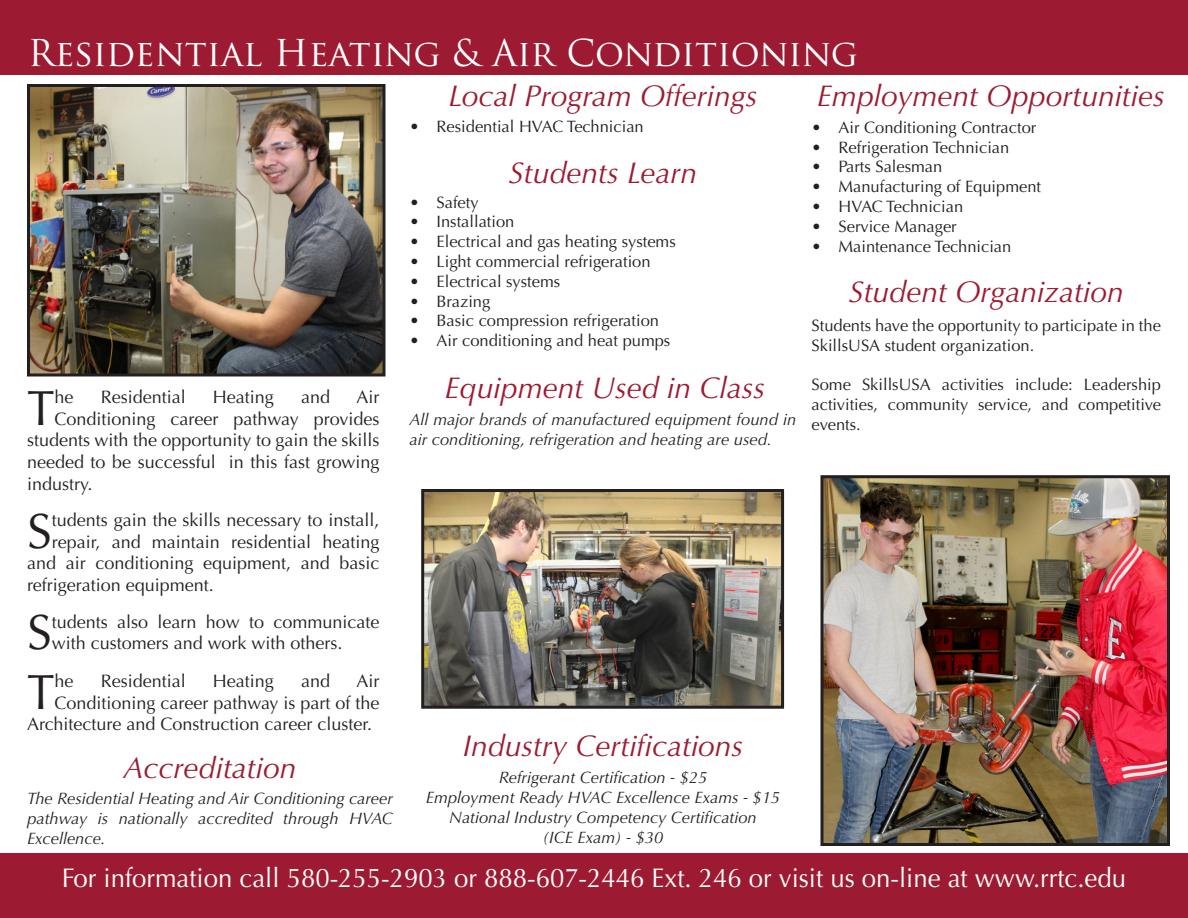
<style>
.page{position:relative;width:1188px;height:918px;background:#fff}
.page>*{position:absolute;margin:0;border:0;box-sizing:border-box;transform-origin:0 0}
.t1{font:49.5px "Optima";color:#231f20}
.t2{font:36px "Trajan Pro";letter-spacing:-.01em;color:#fff}
.t3{font:italic 30px "Optima";color:#9d1b32}
.t4{font:27px "Optima";color:#fff;scale:.95 1}
.t5{font:18px/21.6px "Optima";color:#231f20}
.t6{font:16.5px/19.8px "Optima";color:#231f20}
.t7{font:italic 16.5px/19.8px "Optima";color:#231f20;text-align:justify}
</style>
<div class="page">
<div style="left:0;top:0;width:1188px;height:75px;background:#9d1b32"></div>
<img style="left:31px;top:88px;width:351px;height:284px">
<div style="left:27px;top:84px;width:359px;height:292px;border:3px solid #231f20"></div>
<img style="left:824px;top:479px;width:342px;height:363px">
<div style="left:820px;top:475px;width:350px;height:371px;border:3px solid #231f20"></div>
<div style="left:0;top:854px;width:1188px;height:64px;background:#9d1b32"></div>
<img style="left:425px;top:493px;width:355px;height:212px">
<div style="left:421px;top:489px;width:363px;height:220px;border:3px solid #231f20"></div>
<p class="t2" style="left:28px;top:30px;width:832px">Residential Heating &amp; Air Conditioning</p>
<p class="t1" style="left:27px;top:379px;width:29px">T</p>
<p class="t5" style="left:55px;top:386px;width:21px">he</p>
<p class="t5" style="left:101px;top:386px;width:87px">Residential</p>
<p class="t5" style="left:213px;top:386px;width:63px">Heating</p>
<p class="t5" style="left:301px;top:386px;width:31px">and</p>
<p class="t5" style="left:357px;top:386px;width:25px">Air</p>
<p class="t5" style="left:55px;top:408px;width:326px">Conditioning career pathway provides</p>
<p class="t5" style="left:27px;top:430px;width:354px">students with the opportunity to gain the skills</p>
<p class="t5" style="left:27px;top:451px;width:354px">needed to be successful in this fast growing</p>
<p class="t5" style="left:27px;top:473px;width:67px">industry.</p>
<p class="t1" style="left:27px;top:502px;width:26px">S</p>
<p class="t5" style="left:52px;top:509px;width:329px">tudents gain the skills necessary to install,</p>
<p class="t5" style="left:52px;top:531px;width:329px">repair, and maintain residential heating</p>
<p class="t5" style="left:27px;top:553px;width:354px">and air conditioning equipment, and basic</p>
<p class="t5" style="left:27px;top:574px;width:188px">refrigeration equipment.</p>
<p class="t1" style="left:27px;top:604px;width:26px">S</p>
<p class="t5" style="left:52px;top:611px;width:329px">tudents also learn how to communicate with customers and work with others.</p>
<p class="t1" style="left:27px;top:663px;width:29px">T</p>
<p class="t5" style="left:55px;top:671px;width:21px">he</p>
<p class="t5" style="left:101px;top:671px;width:87px">Residential</p>
<p class="t5" style="left:213px;top:671px;width:63px">Heating</p>
<p class="t5" style="left:301px;top:671px;width:31px">and</p>
<p class="t5" style="left:357px;top:671px;width:25px">Air</p>
<p class="t5" style="left:55px;top:692px;width:326px">Conditioning career pathway is part of the</p>
<p class="t5" style="left:27px;top:714px;width:347px">Architecture and Construction career cluster.</p>
<p class="t3" style="left:124px;top:750px;width:174px">Accreditation</p>
<p class="t7" style="left:27px;top:789px;width:367px">The Residential Heating and Air Conditioning career pathway is nationally accredited through HVAC Excellence.</p>
<p class="t3" style="left:448px;top:78px;width:311px">Local Program Offerings</p>
<p class="t6" style="left:410px;top:117px;width:236px">• Residential HVAC Technician</p>
<p class="t3" style="left:509px;top:155px;width:190px">Students Learn</p>
<p class="t6" style="left:410px;top:192px;width:71px">• Safety</p>
<p class="t6" style="left:410px;top:212px;width:106px">• Installation</p>
<p class="t6" style="left:410px;top:232px;width:268px">• Electrical and gas heating systems</p>
<p class="t6" style="left:410px;top:252px;width:243px">• Light commercial refrigeration</p>
<p class="t6" style="left:410px;top:271px;width:152px">• Electrical systems</p>
<p class="t6" style="left:410px;top:291px;width:82px">• Brazing</p>
<p class="t6" style="left:410px;top:311px;width:251px">• Basic compression refrigeration</p>
<p class="t6" style="left:410px;top:331px;width:262px">• Air conditioning and heat pumps</p>
<p class="t3" style="left:445px;top:371px;width:322px">Equipment Used in Class</p>
<p class="t7" style="left:410px;top:410px;width:388px">All major brands of manufactured equipment found in air conditioning, refrigeration and heating are used.</p>
<p class="t3" style="left:463px;top:728px;width:282px">Industry Certifications</p>
<p class="t7" style="left:499px;top:768px;width:210px">Refrigerant Certification - $25</p>
<p class="t7" style="left:426px;top:788px;width:356px">Employment Ready HVAC Excellence Exams - $15</p>
<p class="t7" style="left:449px;top:807px;width:309px">National Industry Competency Certification</p>
<p class="t7" style="left:543px;top:827px;width:122px">(ICE Exam) - $30</p>
<p class="t3" style="left:817px;top:78px;width:350px">Employment Opportunities</p>
<p class="t6" style="left:812px;top:118px;width:226px">• Air Conditioning Contractor</p>
<p class="t6" style="left:812px;top:137px;width:199px">• Refrigeration Technician</p>
<p class="t6" style="left:812px;top:157px;width:132px">• Parts Salesman</p>
<p class="t6" style="left:812px;top:177px;width:231px">• Manufacturing of Equipment</p>
<p class="t6" style="left:812px;top:197px;width:153px">• HVAC Technician</p>
<p class="t6" style="left:812px;top:217px;width:147px">• Service Manager</p>
<p class="t6" style="left:812px;top:236px;width:201px">• Maintenance Technician</p>
<p class="t3" style="left:849px;top:274px;width:277px">Student Organization</p>
<p class="t6" style="left:812px;top:316px;width:351px">Students have the opportunity to participate in the<br>SkillsUSA student organization.</p>
<p class="t6" style="left:812px;top:375px;width:351px;text-align:justify">Some SkillsUSA activities include: Leadership activities, community service, and competitive events.</p>
<p class="t4" style="left:62px;top:862px;width:1122px">For information call 580-255-2903 or 888-607-2446 Ext. 246 or visit us on-line at www.rrtc.edu</p>
</div>
